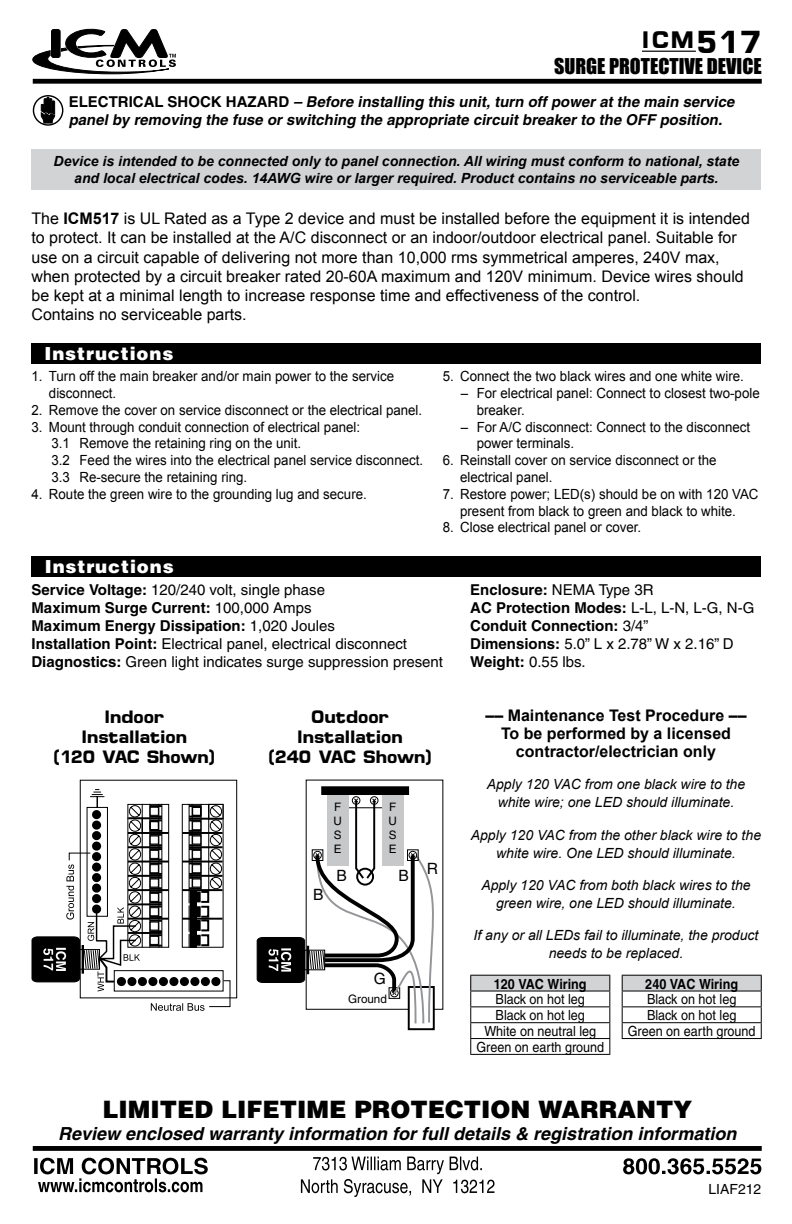
<style>
.page{position:relative;width:792px;height:1224px;background:#fff}
.page>*{position:absolute;margin:0;border:0;box-sizing:border-box;transform-origin:0 0}
.t1{font:900 24px "Helvetica";color:#000}
.t2{font:700 24px "Micro FLF";color:#000}
.t3{font:20px "Impact";color:#000}
.t4{font:italic 700 18px "Helvetica";color:#000}
.t5{font:700 18px/20px "Micro FLF";color:#000;text-align:center}
.t6{font:900 18px "Helvetica";letter-spacing:.05em;color:#fff}
.t7{font:16px/19.2px "Arial";color:#000}
.t8{font:700 16px/18px "Arial";color:#000;text-align:center}
.t9{font:15.6px "Helvetica";color:#000}
.t10{font:15px/18px "Helvetica";color:#000}
.t11{font:italic 700 15px/18px "Helvetica";color:#000}
.t12{font:700 15px/18px "Helvetica";color:#000}
.t13{font:14px/16.8px "Arial";color:#000;scale:.95 1}
.t14{font:italic 14px/18px "Arial";color:#000;text-align:center}
.t15{font:italic 700 14px/16.8px "Arial";color:#000;text-align:center}
.t16{font:14px/15.8px "Helvetica";color:#000;text-align:center;scale:.9 1}
.t17{font:700 14px "Helvetica";color:#000;scale:.9 1}
.t18{font:14px "Helvetica";color:#000}
.t19{font:11.6px/14px "Helvetica";color:#000;text-align:justify}
.s1{font-size:32px}
.s2{font-style:normal}
.s3{font-weight:700}
.s4{font-weight:400}
</style>
<div class="page">
<svg style="left:33px;top:28px;width:143px;height:46px"></svg>
<div style="left:33px;top:79px;width:729px;height:5px;background:#000"></div>
<div style="left:33px;top:1146px;width:729px;height:5px;background:#000"></div>
<svg style="left:301px;top:1157px;width:194px;height:40px"></svg>
<svg style="left:623px;top:1158px;width:138px;height:16px"></svg>
<svg style="left:34px;top:1158px;width:174px;height:34px"></svg>
<div style="left:33px;top:95px;width:30px;height:31px;border:1px solid #000;border-radius:50%"></div>
<svg style="left:41px;top:97px;width:14px;height:26px"></svg>
<div style="left:32px;top:149px;width:729px;height:40px;background:#d1d3d4"></div>
<hr style="left:642px;top:51px;width:54px;height:1px;background:#000">
<div style="left:32px;top:344px;width:729px;height:20px;background:#000"></div>
<div style="left:622px;top:975px;width:139px;height:16px;background:#d1d3d4"></div>
<hr style="left:622px;top:975px;width:140px;height:1px;background:#000">
<hr style="left:622px;top:991px;width:140px;height:1px;background:#000">
<hr style="left:622px;top:1006px;width:140px;height:1px;background:#000">
<hr style="left:622px;top:1022px;width:140px;height:1px;background:#000">
<svg style="left:622px;top:976px;width:1px;height:62px"></svg>
<svg style="left:761px;top:976px;width:1px;height:62px"></svg>
<hr style="left:622px;top:1038px;width:140px;height:1px;background:#000">
<div style="left:471px;top:975px;width:139px;height:16px;background:#d1d3d4"></div>
<hr style="left:470px;top:975px;width:140px;height:1px;background:#000">
<hr style="left:470px;top:991px;width:140px;height:1px;background:#000">
<hr style="left:470px;top:1006px;width:140px;height:1px;background:#000">
<hr style="left:470px;top:1022px;width:140px;height:1px;background:#000">
<hr style="left:470px;top:1038px;width:140px;height:1px;background:#000">
<svg style="left:470px;top:976px;width:1px;height:78px"></svg>
<svg style="left:609px;top:976px;width:1px;height:78px"></svg>
<hr style="left:470px;top:1054px;width:140px;height:1px;background:#000">
<div style="left:32px;top:556px;width:729px;height:20px;background:#000"></div>
<svg style="left:31px;top:779px;width:207px;height:232px"></svg>
<div style="left:352px;top:796px;width:8px;height:9px;border:1px solid #000;border-radius:50%"></div>
<div style="left:370px;top:796px;width:9px;height:9px;border:1px solid #000;border-radius:50%"></div>
<div style="left:327px;top:791px;width:21px;height:74px;background:#c7c8ca"></div>
<div style="left:382px;top:791px;width:21px;height:74px;background:#c7c8ca"></div>
<div style="left:322px;top:787px;width:87px;height:7px;background:#000"></div>
<div style="left:321px;top:786px;width:88px;height:9px;border:1px solid #000"></div>
<div style="left:408px;top:986px;width:27px;height:44px;border:2px solid #000"></div>
<svg style="left:256px;top:797px;width:188px;height:228px"></svg>
<h1 class="t2" style="left:642px;top:26px;width:121px">ICM<span class="s1">517</span></h1>
<h2 class="t3" style="left:554px;top:51px;width:209px">SURGE PROTECTIVE DEVICE</h2>
<p class="t11" style="left:69px;top:92px;width:670px"><span class="s2">E L E C T R I C A L S H O C K H A Z A R D</span> – Before installing this unit, turn off power at the main service panel by removing the fuse or switching the appropriate circuit breaker to the OFF position.</p>
<p class="t15" style="left:54px;top:153px;width:687px">Device is intended to be connected only to panel connection. All wiring must conform to national, state and local electrical codes. 14AWG wire or larger required. Product contains no serviceable parts.</p>
<p class="t7" style="left:32px;top:209px;width:720px">The <span class="s3">ICM517</span> is UL Rated as a Type 2 device and must be installed before the equipment it is intended to protect. It can be installed at the A/C disconnect or an indoor/outdoor electrical panel. Suitable for use on a circuit capable of delivering not more than 10,000 rms symmetrical amperes, 240V max, when protected by a circuit breaker rated 20-60A maximum and 120V minimum. Device wires should be kept at a minimal length to increase response time and effectiveness of the control.<br>Contains no serviceable parts.</p>
<p class="t6" style="left:45px;top:342px;width:130px">Instructions</p>
<p class="t13" style="left:49px;top:368px;width:365px;text-indent:-17px">1. Turn off the main breaker and/or main power to the service disconnect.</p>
<p class="t13" style="left:32px;top:401px;width:413px">2. Remove the cover on service disconnect or the electrical panel.</p>
<p class="t13" style="left:52px;top:418px;width:393px;text-indent:-20px">3. Mount through conduit connection of electrical panel:<br>3.1 Remove the retaining ring on the unit.<br>3.2 Feed the wires into the electrical panel service disconnect.<br>3.3 Re-secure the retaining ring.</p>
<p class="t13" style="left:32px;top:485px;width:355px">4. Route the green wire to the grounding lug and secure.</p>
<p class="t6" style="left:45px;top:554px;width:130px">Instructions</p>
<p class="t13" style="left:443px;top:368px;width:319px">5. Connect the two black wires and one white wire.</p>
<p class="t13" style="left:477px;top:385px;width:300px;text-indent:-16px">– For electrical panel: Connect to closest two-pole breaker.</p>
<p class="t13" style="left:477px;top:418px;width:289px;text-indent:-16px">– For A/C disconnect: Connect to the disconnect power terminals.</p>
<p class="t13" style="left:460px;top:452px;width:271px;text-indent:-17px">6. Reinstall cover on service disconnect or the electrical panel.</p>
<p class="t13" style="left:443px;top:485px;width:334px;text-align:center">7. Restore power; LED(s) should be on with 120 VAC present from black to green and black to white.</p>
<p class="t13" style="left:443px;top:519px;width:211px">8. Close electrical panel or cover.</p>
<p class="t10" style="left:32px;top:580px;width:413px"><span class="s3">Service Voltage:</span> 120/240 volt, single phase<br><span class="s3">Maximum Surge Current:</span> 100,000 Amps<br><span class="s3">Maximum Energy Dissipation:</span> 1,020 Joules<br><span class="s3">Installation Point:</span> Electrical panel, electrical disconnect <span class="s3">Diagnostics:</span> Green light indicates surge suppression present</p>
<p class="t12" style="left:470px;top:580px;width:286px">Enclosure: <span class="s4">NEMA Type 3R<br></span>AC Protection Modes: <span class="s4">L-L, L-N, L-G, N-G<br></span>Conduit Connection: <span class="s4">3/4”<br></span>Dimensions: <span class="s4">5.0” L x 2.78” W x 2.16” D<br></span>Weight: <span class="s4">0.55 lbs.</span></p>
<p class="t5" style="left:54px;top:707px;width:162px">Indoor<br>Installation<br>(120 VAC Shown)</p>
<p class="t5" style="left:269px;top:707px;width:164px">Outdoor<br>Installation<br>(240 VAC Shown)</p>
<p class="t8" style="left:485px;top:706px;width:263px">–– Maintenance Test Procedure ––<br>To be performed by a licensed contractor/electrician only</p>
<p class="t14" style="left:487px;top:775px;width:260px">Apply 120 VAC from one black wire to the white wire; one LED should illuminate.</p>
<p class="t14" style="left:471px;top:826px;width:292px">Apply 120 VAC from the other black wire to the white wire. One LED should illuminate.</p>
<p class="t14" style="left:481px;top:876px;width:271px">Apply 120 VAC from both black wires to the green wire, one LED should illuminate.</p>
<p class="t14" style="left:474px;top:926px;width:286px">If any or all LEDs fail to illuminate, the product needs to be replaced.</p>
<p class="t19" style="left:333px;top:800px;width:10px">F U S E</p>
<p class="t19" style="left:389px;top:800px;width:10px">F U S E</p>
<p class="t9" style="left:337px;top:866px;width:12px">B</p>
<p class="t9" style="left:427px;top:859px;width:13px">R</p>
<p class="t9" style="left:399px;top:866px;width:12px">B</p>
<p class="t9" style="left:313px;top:886px;width:12px">B</p>
<p class="t9" style="left:374px;top:970px;width:14px">G</p>
<p class="t19" style="left:348px;top:992px;width:40px">Ground</p>
<p class="t17" style="left:494px;top:975px;width:105px">120 VAC Wiring</p>
<p class="t16" style="left:476px;top:992px;width:144px">Black on hot leg<br>Black on hot leg<br>White on neutral leg<br>Green on earth ground</p>
<p class="t17" style="left:645px;top:975px;width:105px">240 VAC Wiring</p>
<p class="t16" style="left:628px;top:992px;width:144px">Black on hot leg<br>Black on hot leg<br>Green on earth ground</p>
<h1 class="t1" style="left:102px;top:1094px;width:591px">LIMITED LIFETIME PROTECTION WARRANTY</h1>
<p class="t4" style="left:58px;top:1122px;width:680px">Review enclosed warranty information for full details &amp; registration information</p>
<p class="t18" style="left:709px;top:1181px;width:54px">LIAF212</p>
</div>
